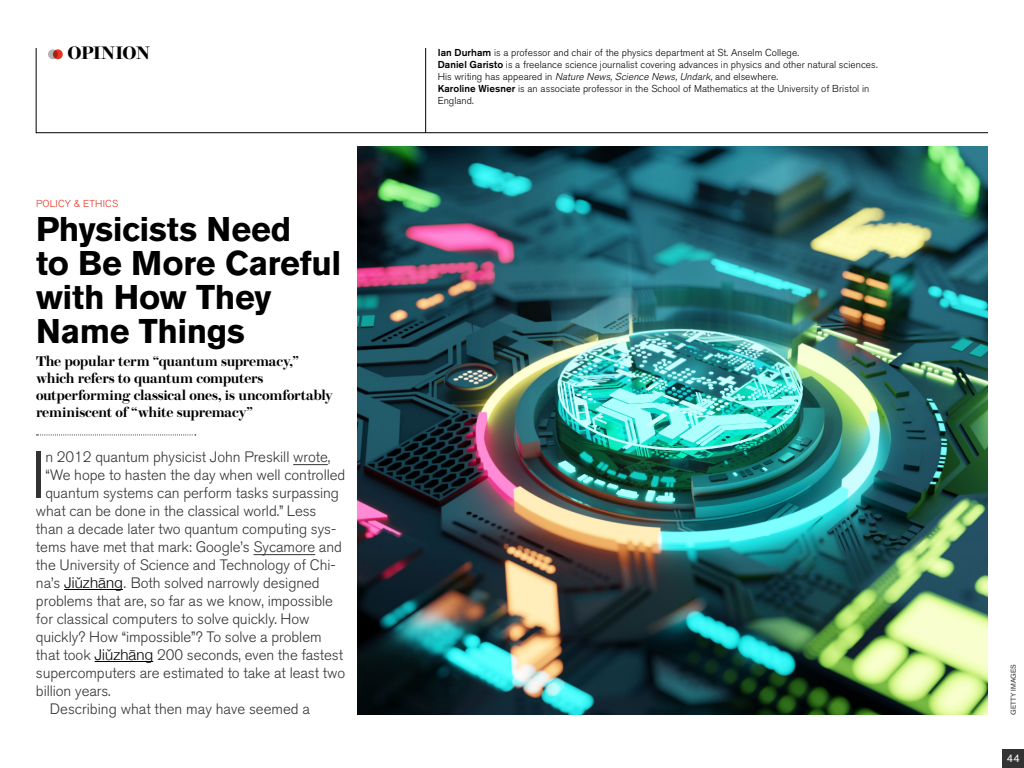
<style>
.page{position:relative;width:1024px;height:768px;background:#fff}
.page>*{position:absolute;margin:0;border:0;box-sizing:border-box;transform-origin:0 0}
.t1{font:300 66px "Akzidenz Grotesk BQ";color:#333}
.t2{font:700 34px/34px "Akzidenz Grotesk BE";letter-spacing:-.01em;color:#000}
.t3{font:600 18px "Brunel Deck";letter-spacing:-.035em;color:#000}
.t4{font:300 15px "Akzidenz Grotesk BQ";letter-spacing:-.005em;color:#333}
.t5{font:600 14px/17px "Brunel Deck";letter-spacing:-.015em;color:#000}
.t6{font:11px "Akzidenz Grotesk BE";color:#fff}
.t7{font:300 10px/12px "Akzidenz Grotesk BE";letter-spacing:.005em;color:#000}
.t8{font:300 10px "Akzidenz Grotesk BE";letter-spacing:.02em;color:#e63323}
.t9{font:7px "Akzidenz Grotesk BE";color:#333}
.s1{font-family:"Helvetica Neue";color:#000}
.s2{font-family:"Helvetica Neue"}
.s3{font-weight:500}
.s4{font-style:italic}
</style>
<div class="page">
<svg style="left:36px;top:434px;width:160px;height:1px"></svg>
<hr style="left:293px;top:464px;width:35px;height:1px;background:#333">
<hr style="left:254px;top:554px;width:61px;height:1px;background:#333">
<hr style="left:64px;top:589px;width:59px;height:1px;background:#000">
<hr style="left:95px;top:661px;width:58px;height:1px;background:#000">
<img style="left:357px;top:146px;width:630px;height:569px">
<svg style="left:36px;top:48px;width:952px;height:85px"></svg>
<hr style="left:425px;top:48px;width:1px;height:85px;background:#000">
<div style="left:48px;top:49px;width:10px;height:10px;background:#b3b3b3;border-radius:50%"></div>
<svg style="left:53px;top:49px;width:10px;height:10px"></svg>
<div style="left:1003px;top:749px;width:21px;height:19px;background:#333"></div>
<p class="t3" style="left:68px;top:43px;width:84px">OPINION</p>
<p class="t8" style="left:36px;top:198px;width:84px">POLICY &amp; ETHICS</p>
<h2 class="t2" style="left:36px;top:213px;width:307px">Physicists Need<br>to Be More Careful with How They<br>Name Things</h2>
<p class="t5" style="left:36px;top:353px;width:299px">The popular term “quantum supremacy,” which refers to quantum computers outperforming classical ones, is uncomfortably reminiscent of “white supremacy”</p>
<h1 class="t1" style="left:31px;top:438px;width:17px">I</h1>
<p class="t4" style="left:45px;top:448px;width:286px">n 2012 quantum physicist John Preskill wrote,</p>
<p class="t4" style="left:45px;top:466px;width:301px">“We hope to hasten the day when well controlled</p>
<p class="t4" style="left:45px;top:484px;width:295px">quantum systems can perform tasks surpassing</p>
<p class="t4" style="left:36px;top:502px;width:282px">what can be done in the classical world.” Less</p>
<p class="t4" style="left:36px;top:520px;width:302px">than a decade later two quantum computing sys-</p>
<p class="t4" style="left:36px;top:538px;width:307px">tems have met that mark: Google’s Sycamore and</p>
<p class="t4" style="left:36px;top:556px;width:301px">the University of Science and Technology of Chi-</p>
<p class="t4" style="left:36px;top:574px;width:285px">na’s <span class="s1">Jiǔzhāng</span><span class="s2">.</span> Both solved narrowly designed</p>
<p class="t4" style="left:36px;top:592px;width:299px">problems that are, so far as we know, impossible</p>
<p class="t4" style="left:36px;top:610px;width:275px">for classical computers to solve quickly. How</p>
<p class="t4" style="left:36px;top:628px;width:287px">quickly? How “impossible”? To solve a problem</p>
<p class="t4" style="left:36px;top:646px;width:309px">that took <span class="s1">Jiǔzhāng</span> 200 seconds, even the fastest</p>
<p class="t4" style="left:36px;top:664px;width:311px">supercomputers are estimated to take at least two</p>
<p class="t4" style="left:36px;top:682px;width:76px">billion years.</p>
<p class="t4" style="left:50px;top:700px;width:262px">Describing what then may have seemed a</p>
<p class="t7" style="left:438px;top:47px;width:442px"><span class="s3">Ian Durham</span> is a professor and chair of the physics department at St. Anselm College.<br><span class="s3">Daniel Garisto</span> is a freelance science journalist covering advances in physics and other natural sciences.<br>His writing has appeared in <span class="s4">Nature News,Science News,Undark,</span>and elsewhere.<br><span class="s3">Karoline Wiesner</span> is an associate professor in the School of Mathematics at the University of Bristol in England.</p>
<p class="t9" style="left:1009px;top:715px;width:53px;rotate:-90deg">GETTY IMAGES</p>
<p class="t6" style="left:1007px;top:752px;width:15px">44</p>
</div>
